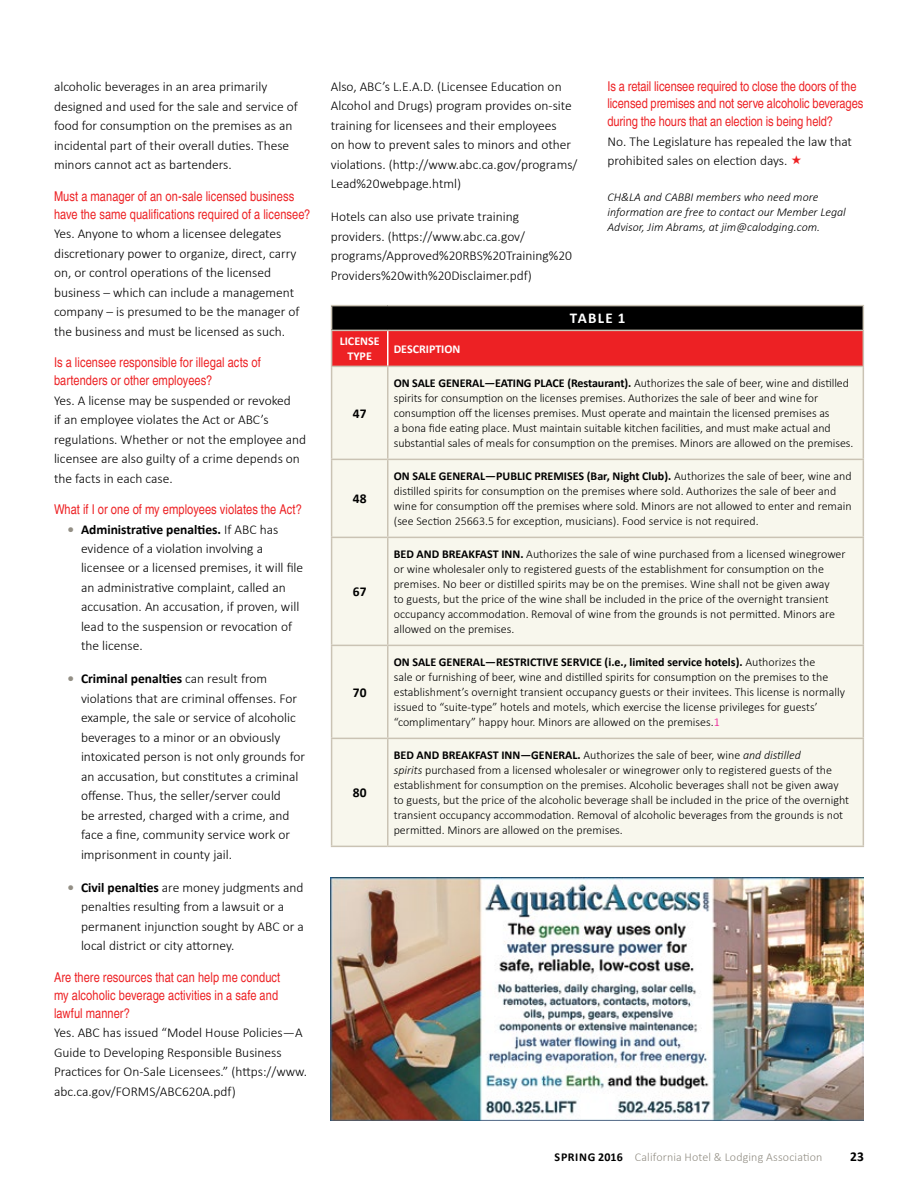
<style>
.page{position:relative;width:918px;height:1188px;background:#fff}
.page>*{position:absolute;margin:0;border:0;box-sizing:border-box;transform-origin:0 0}
.t1{font:700 15px "Calibri";color:#fff}
.t2{font:300 13.5px/19.5px "Calibri";color:#000}
.t3{font:condensed 13.5px/18px "Helvetica";letter-spacing:.005em;color:#ed2124}
.t4{font:700 13.5px "Calibri";color:#000}
.t5{font:300 12px/15px "Calibri";color:#000}
.t6{font:italic 300 12px/15px "Calibri";color:#000}
.t7{font:300 12px "Calibri";letter-spacing:.01em;color:#938f85}
.t8{font:700 12px/15px "Calibri";color:#fff;text-align:center}
.s1{font-weight:700;color:#938f85}
.s2{font-weight:700}
.s3{color:#ec008c}
.s4{font-style:italic}
.s5{font-weight:700;color:#000}
</style>
<div class="page">
<div style="left:332px;top:367px;width:531px;height:479px;background:#f8f7ed"></div>
<hr style="left:331px;top:305px;width:57px;height:1px;background:#cac3b4">
<hr style="left:388px;top:305px;width:476px;height:1px;background:#cac3b4">
<svg style="left:331px;top:306px;width:533px;height:60px;background:#8e1819"></svg>
<hr style="left:331px;top:330px;width:57px;height:1px;background:#cac3b4">
<hr style="left:331px;top:331px;width:1px;height:35px;background:#cac3b4">
<hr style="left:388px;top:330px;width:476px;height:1px;background:#cac3b4">
<hr style="left:863px;top:331px;width:1px;height:35px;background:#cac3b4">
<hr style="left:331px;top:366px;width:57px;height:1px;background:#cac3b4">
<hr style="left:331px;top:367px;width:1px;height:92px;background:#cac3b4">
<hr style="left:388px;top:366px;width:476px;height:1px;background:#cac3b4">
<hr style="left:387px;top:367px;width:1px;height:92px;background:#cac3b4">
<hr style="left:863px;top:367px;width:1px;height:92px;background:#cac3b4">
<hr style="left:331px;top:459px;width:57px;height:1px;background:#cac3b4">
<hr style="left:331px;top:460px;width:1px;height:77px;background:#cac3b4">
<hr style="left:388px;top:459px;width:476px;height:1px;background:#cac3b4">
<hr style="left:387px;top:460px;width:1px;height:77px;background:#cac3b4">
<hr style="left:863px;top:460px;width:1px;height:77px;background:#cac3b4">
<hr style="left:331px;top:537px;width:57px;height:1px;background:#cac3b4">
<hr style="left:331px;top:538px;width:1px;height:107px;background:#cac3b4">
<hr style="left:388px;top:537px;width:476px;height:1px;background:#cac3b4">
<hr style="left:387px;top:538px;width:1px;height:107px;background:#cac3b4">
<hr style="left:863px;top:538px;width:1px;height:107px;background:#cac3b4">
<hr style="left:331px;top:645px;width:57px;height:1px;background:#cac3b4">
<hr style="left:331px;top:646px;width:1px;height:92px;background:#cac3b4">
<hr style="left:388px;top:645px;width:476px;height:1px;background:#cac3b4">
<hr style="left:387px;top:646px;width:1px;height:92px;background:#cac3b4">
<hr style="left:863px;top:646px;width:1px;height:92px;background:#cac3b4">
<hr style="left:331px;top:738px;width:57px;height:1px;background:#cac3b4">
<hr style="left:331px;top:739px;width:1px;height:107px;background:#cac3b4">
<hr style="left:388px;top:738px;width:476px;height:1px;background:#cac3b4">
<hr style="left:387px;top:739px;width:1px;height:107px;background:#cac3b4">
<hr style="left:863px;top:739px;width:1px;height:107px;background:#cac3b4">
<hr style="left:331px;top:846px;width:57px;height:1px;background:#cac3b4">
<hr style="left:388px;top:846px;width:476px;height:1px;background:#cac3b4">
<hr style="left:387px;top:331px;width:1px;height:35px;background:#fff">
<img style="left:331px;top:878px;width:533px;height:242px">
<p class="t2" style="left:54px;top:77px;width:245px">alcoholic beverages in an area primarily designed and used for the sale and service of food for consumption on the premises as an incidental part of their overall duties. These minors cannot act as bartenders.</p>
<p class="t3" style="left:54px;top:187px;width:258px">Must a manager of an on-sale licensed business have the same qualifications required of a licensee?</p>
<p class="t2" style="left:54px;top:224px;width:247px">Yes. Anyone to whom a licensee delegates discretionary power to organize, direct, carry on, or control operations of the licensed business – which can include a management company – is presumed to be the manager of the business and must be licensed as such.</p>
<p class="t3" style="left:54px;top:353px;width:208px">Is a licensee responsible for illegal acts of bartenders or other employees?</p>
<p class="t2" style="left:54px;top:390px;width:254px">Yes. A license may be suspended or revoked<br>if an employee violates the Act or ABC’s regulations. Whether or not the employee and licensee are also guilty of a crime depends on the facts in each case.</p>
<p class="t3" style="left:54px;top:500px;width:250px">What if I or one of my employees violates the Act?</p>
<p class="t2" style="left:81px;top:519px;width:224px;text-indent:-14px"><span class="s1">•</span> <span class="s2">Administrative penalties.</span> If ABC has evidence of a violation involving a licensee or a licensed premises, it will file an administrative complaint, called an accusation. An accusation, if proven, will lead to the suspension or revocation of the license.</p>
<p class="t2" style="left:81px;top:669px;width:226px;text-indent:-14px"><span class="s1">•</span> <span class="s2">Criminal penalties</span> can result from violations that are criminal offenses. For example, the sale or service of alcoholic beverages to a minor or an obviously intoxicated person is not only grounds for an accusation, but constitutes a criminal offense. Thus, the seller/server could<br>be arrested, charged with a crime, and face a fine, community service work or imprisonment in county jail.</p>
<p class="t2" style="left:81px;top:878px;width:224px;text-indent:-14px"><span class="s1">•</span> <span class="s2">Civil penalties</span> are money judgments and penalties resulting from a lawsuit or a permanent injunction sought by ABC or a local district or city attorney.</p>
<p class="t3" style="left:54px;top:968px;width:228px">Are there resources that can help me conduct my alcoholic beverage activities in a safe and lawful manner?</p>
<p class="t2" style="left:54px;top:1023px;width:255px">Yes. ABC has issued “Model House Policies—A Guide to Developing Responsible Business Practices for O n-Sale Licensees.” (https://www. abc.ca.gov/FORM</p>
<p class="t2" style="left:149px;top:1081px;width:88px">S/ABC620A.pdf)</p>
<p class="t2" style="left:331px;top:76px;width:248px">Also, ABC’s L.E.A.D. (Licensee Education on Alcohol and Drugs) program provides on-site training for licensees and their employees<br>on how to prevent sales to minors and other violations. (http://www.abc.ca.gov/programs/ Lead%20webpage.html)</p>
<p class="t2" style="left:331px;top:207px;width:243px">Hotels can also use private training providers. (https://www.abc.ca.gov/ programs/Approved%20RBS%20Training%20<br>Providers%20with%20Disclaimer.pdf)</p>
<p class="t3" style="left:608px;top:77px;width:257px">Is a retail licensee required to close the doors of the licensed premises and not serve alcoholic beverages during the hours that an election is being held?</p>
<p class="t2" style="left:608px;top:132px;width:246px">No. The Legislature has repealed the law that prohibited sales on election days.</p>
<p class="t6" style="left:608px;top:189px;width:240px">CH&amp;LA and CABBI members who need more information are free to contact our Member Legal<br>Advisor, Jim Abrams, at jim@calodging.com.</p>
<p class="t8" style="left:340px;top:334px;width:40px">LICENSE<br>TYPE</p>
<p class="t8" style="left:394px;top:341px;width:55px">DESCRIPTION</p>
<p class="t1" style="left:570px;top:308px;width:18px">Tabl</p>
<p class="t1" style="left:606px;top:308px;width:21px">e 1</p>
<p class="t4" style="left:353px;top:405px;width:15px">47</p>
<p class="t4" style="left:353px;top:490px;width:15px">48</p>
<p class="t4" style="left:353px;top:583px;width:15px">67</p>
<p class="t4" style="left:353px;top:684px;width:15px">70</p>
<p class="t4" style="left:353px;top:784px;width:15px">80</p>
<p class="t5" style="left:394px;top:376px;width:461px"><span class="s2">ON SALE GENERAL—EATING PLACE (Restaurant).</span> Authorizes the sale of beer, wine and distilled spirits for consumption on the licenses premises. Authorizes the sale of beer and wine for consumption off the licenses premises. M ust operate and maintain the licensed premises as<br>a bona fide eating place. M ust maintain suitable kitchen facilities, and must make actual and substantial sales of meals for consumption on the premises. M inors are allowed on the premises.</p>
<p class="t5" style="left:394px;top:469px;width:460px"><span class="s2">ON SALE GENERAL—PUBLIC PREMISES (Bar, Night Club).</span> Authorizes the sale of beer, wine and distilled spirits for consumption on the premises where sold. Authorizes the sale of beer and wine for consumption off the premises where sold. M inors are not allowed to enter and remain (see Section 25663.5 for exception, musicians). Food service is not required.</p>
<p class="t5" style="left:394px;top:547px;width:453px"><span class="s2">BED AND BREAKFAST INN.</span> Authorizes the sale of wine purchased from a licensed winegrower or wine wholesaler only to registered guests of the establishment for consumption on the premises. No beer or distilled spirits may be on the premises. Wine shall not be given away<br>to guests, but the price of the wine shall be included in the price of the overnight transient occupancy accommodation. Removal of wine from the grounds is not permitted. M inors are allowed on the premises.</p>
<p class="t5" style="left:394px;top:655px;width:453px"><span class="s2">ON SALE GENERAL—RESTRICTIVE SERVICE (i.e., limited service hotels).</span> Authorizes the<br>sale or furnishing of beer, wine and distilled spirits for consumption on the premises to the establishment’s overnight transient occupancy guests or their invitees. This license is normally issued to “suite-type” hotels and motels, which exercise the license privileges for guests’ “complimentary” happy hour. M inors are allowed on the premises.<span class="s3">1</span></p>
<p class="t5" style="left:394px;top:748px;width:457px"><span class="s2">BED AND BREAKFAST INN —GENERAL.</span> Authorizes the sale of beer, wine <span class="s4">and distilled<br>spirits</span> purchased from a licensed wholesaler or winegrower only to registered guests of the establishment for consumption on the premises. Alcoholic beverages shall not be given away to guests, but the price of the alcoholic beverage shall be included in the price of the overnight transient occupancy accommodation. Removal of alcoholic beverages from the grounds is not permitted. M inors are allowed on the premises.</p>
<p class="t7" style="left:555px;top:1150px;width:269px"><span class="s5">Spring 2016</span> California Hotel &amp; Lodging Association</p>
<p class="t4" style="left:850px;top:1148px;width:15px">23</p>
</div>
